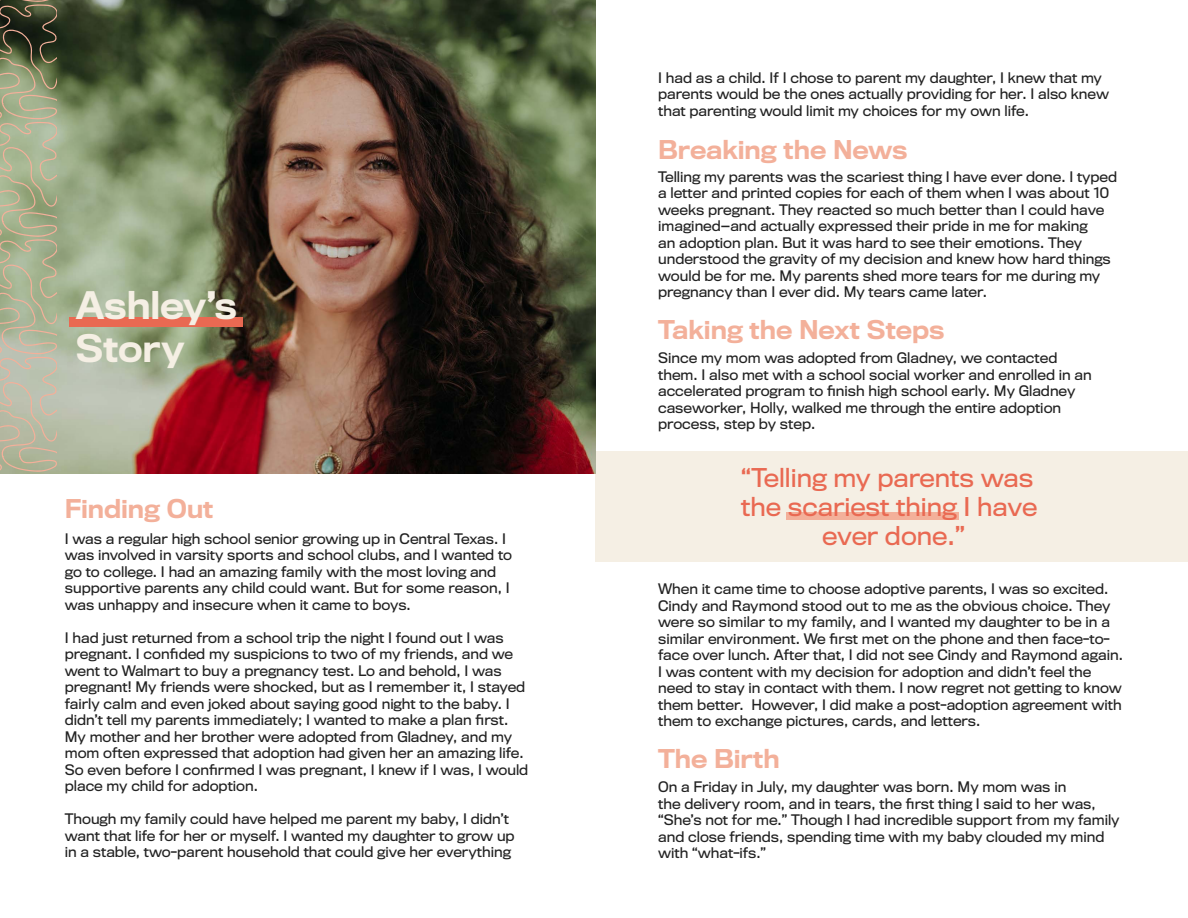
<style>
.page{position:relative;width:1188px;height:918px;background:#fff}
.page>*{position:absolute;margin:0;border:0;box-sizing:border-box;transform-origin:0 0}
.t1{font:500 35.25px/42.3px "Titling Gothic FB";letter-spacing:-.005em;color:#f5efe4}
.t2{font:24px/28.8px "Titling Gothic FB";color:#e96952}
.t3{font:500 24px "Titling Gothic FB";letter-spacing:-.005em;color:#f3b09a}
.t4{font:13.5px/16.5px "Titling Gothic FB";color:#222}
</style>
<div class="page">
<div style="left:595px;top:452px;width:593px;height:110px;background:#f5efe4"></div>
<div style="left:787px;top:513px;width:172px;height:7px;background:#f3b09a"></div>
<img style="left:56px;top:0;width:539px;height:474px">
<div style="left:69px;top:317px;width:174px;height:9px;background:#e96952"></div>
<svg style="left:0;top:0;width:56px;height:474px"></svg>
<p class="t4" style="left:658px;top:69px;width:452px">I had as a child. If I chose to parent my daughter, I knew that my parents would be the ones actually providing for her. I also knew that parenting would limit my choices for my own life.</p>
<h1 class="t1" style="left:76px;top:284px;width:163px">Ashley’s<br>Story</h1>
<h2 class="t3" style="left:65px;top:494px;width:150px">Finding Out</h2>
<h2 class="t3" style="left:658px;top:135px;width:251px">Breaking the News</h2>
<p class="t4" style="left:658px;top:168px;width:461px">Telling my parents was the scariest thing I have ever done. I typed a letter and printed copies for each of them when I was about 10 weeks pregnant. They reacted so much better than I could have imagined—and actually expressed their pride in me for making<br>an adoption plan. But it was hard to see their emotions. They understood the gravity of my decision and knew how hard things would be for me. My parents shed more tears for me during my pregnancy than I ever did. My tears came later.</p>
<h2 class="t3" style="left:658px;top:315px;width:288px">Taking the Next Steps</h2>
<p class="t4" style="left:658px;top:350px;width:435px">Since my mom was adopted from Gladney, we contacted them. I also met with a school social worker and enrolled in an accelerated program to finish high school early. My Gladney caseworker, Holly, walked me through the entire adoption process, step by step.</p>
<h2 class="t2" style="left:741px;top:464px;width:298px">“Telling my parents was the scariest thing I have</h2>
<p class="t4" style="left:65px;top:530px;width:443px">I was a regular high school senior growing up in Central Texas. I</p>
<h2 class="t2" style="left:822px;top:521px;width:144px">ever done.”</h2>
<p class="t4" style="left:65px;top:547px;width:449px">was involved in varsity sports and school clubs, and I wanted to go to college. I had an amazing family with the most loving and supportive parents any child could want. But for some reason, I was unhappy and insecure when it came to boys.</p>
<p class="t4" style="left:65px;top:629px;width:465px">I had just returned from a school trip the night I found out I was pregnant. I confided my suspicions to two of my friends, and we went to Walmart to buy a pregnancy test. Lo and behold, I was pregnant! My friends were shocked, but as I remember it, I stayed fairly calm and even joked about saying good night to the baby. I didn’t tell my parents immediately; I wanted to make a plan first.<br>My mother and her brother were adopted from Gladney, and my mom often expressed that adoption had given her an amazing life.<br>So even before I confirmed I was pregnant, I knew if I was, I would place my child for adoption.</p>
<p class="t4" style="left:65px;top:811px;width:451px">Though my family could have helped me parent my baby, I didn’t want that life for her or myself. I wanted my daughter to grow up in a stable, two-parent household that could give her everything</p>
<p class="t4" style="left:658px;top:581px;width:466px">When it came time to choose adoptive parents, I was so excited.<br>Cindy and Raymond stood out to me as the obvious choice. They were so similar to my family, and I wanted my daughter to be in a similar environment. We first met on the phone and then face-to&shy;face over lunch. After that, I did not see Cindy and Raymond again.<br>I was content with my decision for adoption and didn’t feel the need to stay in contact with them. I now regret not getting to know them better. However, I did make a post-adoption agreement with them to exchange pictures, cards, and letters.</p>
<h2 class="t3" style="left:658px;top:745px;width:123px">The Birth</h2>
<p class="t4" style="left:658px;top:779px;width:463px">On a Friday in July, my daughter was born. My mom was in<br>the delivery room, and in tears, the first thing I said to her was, “She’s not for me.” Though I had incredible support from my family and close friends, spending time with my baby clouded my mind with “what-ifs.”</p>
</div>
